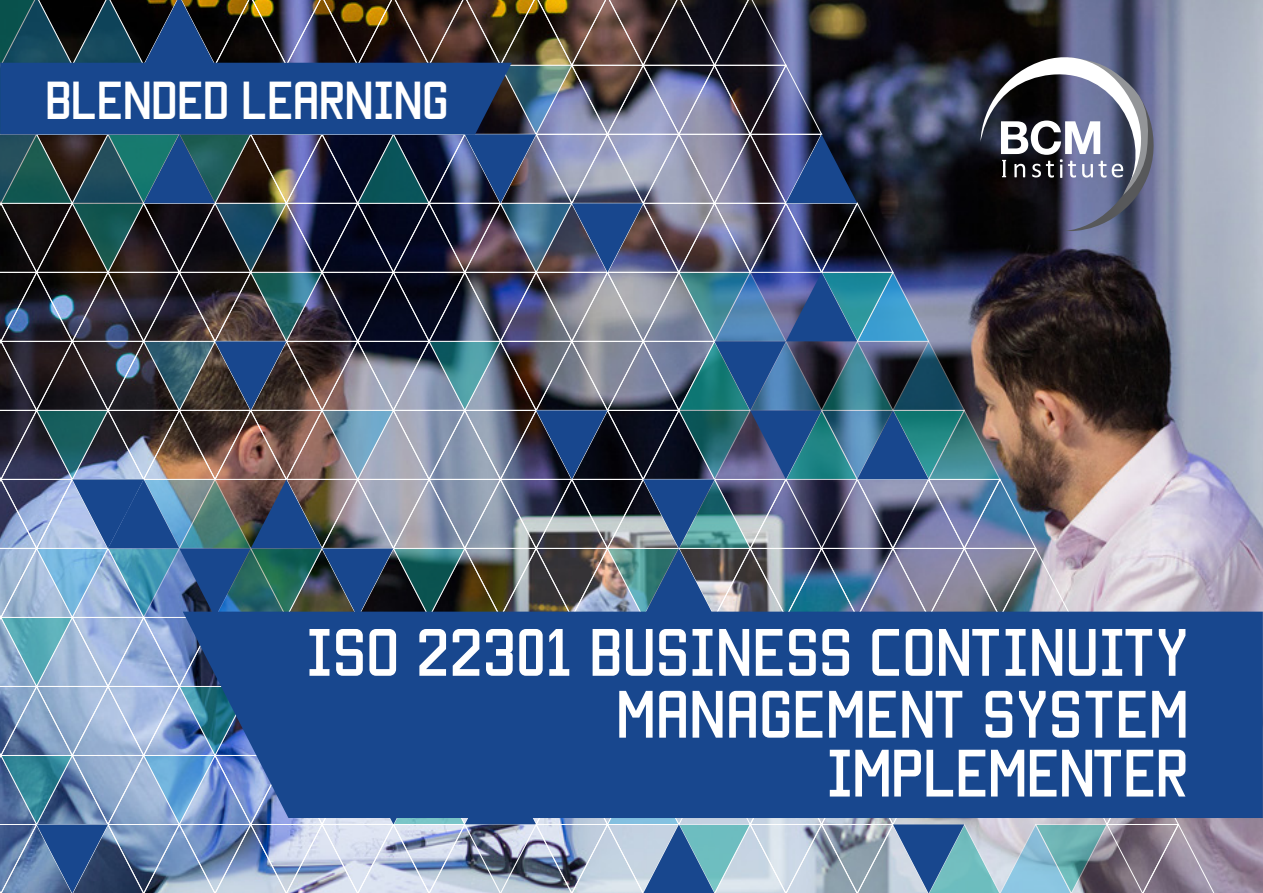
<style>
.page{position:relative;width:1263px;height:893px;background:#fff}
.page>*{position:absolute;margin:0;border:0;box-sizing:border-box;transform-origin:0 0}
.t1{font:53.55px/61.8px "Manteka";color:#fff;text-align:right}
.t2{font:53.4px "Manteka";letter-spacing:-.02em;color:#fff}
.t3{font:42.75px "Manteka";letter-spacing:-.02em;color:#fff}
</style>
<div class="page">
<img style="left:1214px;top:0;width:49px;height:893px">
<div style="left:1214px;top:612px;width:49px;height:206px;background:#18478e"></div>
<img style="left:0;top:0;width:1214px;height:893px">
<p class="t3" style="left:45px;top:71px;width:405px">BLENDED LEARNING</p>
<p class="t1" style="left:306px;top:618px;width:884px">ISO 22301 BUSINESS CONTINUITY<br>MANAGEMENT SYSTEM</p>
<p class="t2" style="left:826px;top:736px;width:364px">IMPLEMENTER</p>
</div>
